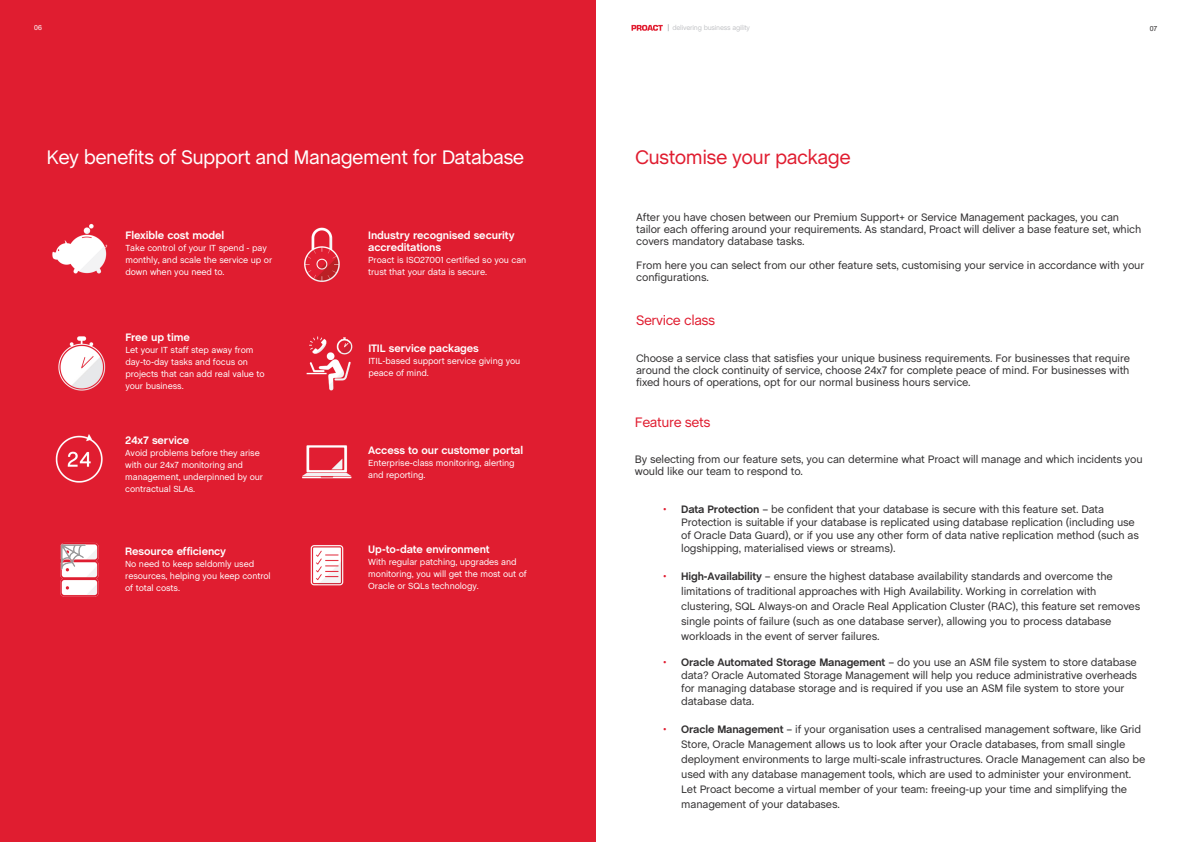
<style>
.page{position:relative;width:1191px;height:842px;background:#fff}
.page>*{position:absolute;margin:0;border:0;box-sizing:border-box;transform-origin:0 0}
.t1{font:20px "Chalet";letter-spacing:-.03em;color:#fff}
.t2{font:20px "Chalet";letter-spacing:-.03em;color:#e01d30}
.t3{font:14px "Chalet";letter-spacing:-.03em;color:#e01d30}
.t4{font:11px/15px "Chalet";letter-spacing:-.015em;color:#312f30}
.t5{font:700 11px/12px "Chalet";letter-spacing:-.01em;color:#fff}
.t6{font:9px/12px "Chalet";letter-spacing:-.01em;color:#fff}
.t7{font:7px "Chalet";letter-spacing:-.03em;color:#c2c3c6}
.t8{font:7px "Arial";color:#312f30}
.t9{font:7px "Arial";color:#fff}
.s1{color:#e11d31}
.s2{font-weight:700}
</style>
<div class="page">
<svg style="left:631px;top:24px;width:38px;height:7px"></svg>
<div style="left:0;top:0;width:595px;height:842px;background:#e01d30"></div>
<img style="left:304px;top:227px;width:36px;height:55px">
<img style="left:55px;top:434px;width:48px;height:49px">
<img style="left:52px;top:223px;width:56px;height:51px">
<img style="left:58px;top:336px;width:48px;height:55px">
<img style="left:302px;top:445px;width:50px;height:34px">
<img style="left:306px;top:336px;width:47px;height:55px">
<img style="left:310px;top:545px;width:34px;height:41px">
<img style="left:60px;top:542px;width:39px;height:55px">
<img style="left:60px;top:542px;width:30px;height:30px">
<p class="t9" style="left:34px;top:23px;width:9px">06</p>
<p class="t1" style="left:46px;top:145px;width:479px">Key benefits of Support and Management for Database</p>
<p class="t5" style="left:125px;top:229px;width:100px">Flexible cost model</p>
<p class="t6" style="left:125px;top:241px;width:148px">Take control of your IT spend - pay monthly, and scale the service up or down when you need to.</p>
<p class="t5" style="left:125px;top:331px;width:66px">Free up time</p>
<p class="t6" style="left:125px;top:343px;width:130px">Let your IT staff step away from</p>
<p class="t6" style="left:125px;top:355px;width:141px">day-to-day tasks and focus on projects that can add real value to your business.</p>
<p class="t5" style="left:368px;top:230px;width:148px">Industry recognised security accreditations</p>
<p class="t6" style="left:368px;top:254px;width:160px">Proact is ISO27001 certified so you can trust that your data is secure.</p>
<p class="t5" style="left:368px;top:343px;width:112px">ITIL service packages</p>
<p class="t6" style="left:368px;top:355px;width:153px">ITIL-based support service giving you peace of mind.</p>
<p class="t5" style="left:125px;top:435px;width:66px">24x7 service</p>
<p class="t6" style="left:125px;top:446px;width:139px">Avoid problems before they arise with our 24x7 monitoring and management, underpinned by our contractual SLAs.</p>
<p class="t5" style="left:368px;top:445px;width:157px">Access to our customer portal</p>
<p class="t6" style="left:368px;top:457px;width:148px">Enterprise-class monitoring, alerting and reporting.</p>
<p class="t5" style="left:125px;top:545px;width:102px">Resource efficiency</p>
<p class="t6" style="left:125px;top:557px;width:147px">No need to keep seldomly used resources, helping you keep control of total costs.</p>
<p class="t5" style="left:368px;top:544px;width:123px">Up-to-date environment</p>
<p class="t6" style="left:368px;top:556px;width:160px">With regular patching, upgrades and monitoring, you will get the most out of<br>Oracle or SQLs technology.</p>
<p class="t7" style="left:672px;top:24px;width:79px">delivering business agility</p>
<p class="t8" style="left:1149px;top:24px;width:9px">07</p>
<p class="t2" style="left:635px;top:145px;width:217px">Customise your package</p>
<p class="t4" style="left:636px;top:211px;width:506px;line-height:12px">After you have chosen between our Premium Support+ or Service Management packages, you can tailor each offering around your requirements. As standard, Proact will deliver a base feature set, which covers mandatory database tasks.</p>
<p class="t4" style="left:636px;top:259px;width:509px;line-height:12px">From here you can select from our other feature sets, customising your service in accordance with your configurations.</p>
<p class="t3" style="left:636px;top:312px;width:81px">Service class</p>
<p class="t4" style="left:636px;top:352px;width:495px;line-height:12px;text-align:justify">Choose a service class that satisfies your unique business requirements. For businesses that require around the clock continuity of service, choose 24x7 for complete peace of mind. For businesses with fixed hours of operations, opt for our normal business hours service.</p>
<p class="t3" style="left:635px;top:413px;width:77px">Feature sets</p>
<p class="t4" style="left:635px;top:453px;width:509px;line-height:12px">By selecting from our feature sets, you can determine what Proact will manage and which incidents you would like our team to respond to.</p>
<p class="t4" style="left:681px;top:503px;width:459px;line-height:13px;text-indent:-18px"><span class="s1">•</span> <span class="s2">Data Protection</span> – be confident that your database is secure with this feature set. Data Protection is suitable if your database is replicated using database replication (including use of Oracle Data Guard), or if you use any other form of data native replication method (such as logshipping, materialised views or streams).</p>
<p class="t4" style="left:681px;top:569px;width:460px;text-indent:-18px"><span class="s1">•</span> <span class="s2">High-Availability</span> – ensure the highest database availability standards and overcome the limitations of traditional approaches with High Availability. Working in correlation with clustering, SQL Always-on and Oracle Real Application Cluster (RAC), this feature set removes single points of failure (such as one database server), allowing you to process database workloads in the event of server failures.</p>
<p class="t4" style="left:681px;top:656px;width:457px;line-height:13px;text-indent:-18px"><span class="s1">•</span> <span class="s2">Oracle Automated Storage Management</span> – do you use an ASM file system to store database data? Oracle Automated Storage Management will help you reduce administrative overheads for managing database storage and is required if you use an ASM file system to store your database data.</p>
<p class="t4" style="left:681px;top:722px;width:465px;text-indent:-18px"><span class="s1">•</span> <span class="s2">Oracle Management</span> – if your organisation uses a centralised management software, like Grid Store, Oracle Management allows us to look after your Oracle databases, from small single deployment environments to large multi-scale infrastructures. Oracle Management can also be used with any database management tools, which are used to administer your environment.<br>Let Proact become a virtual member of your team: freeing-up your time and simplifying the management of your databases.</p>
</div>
